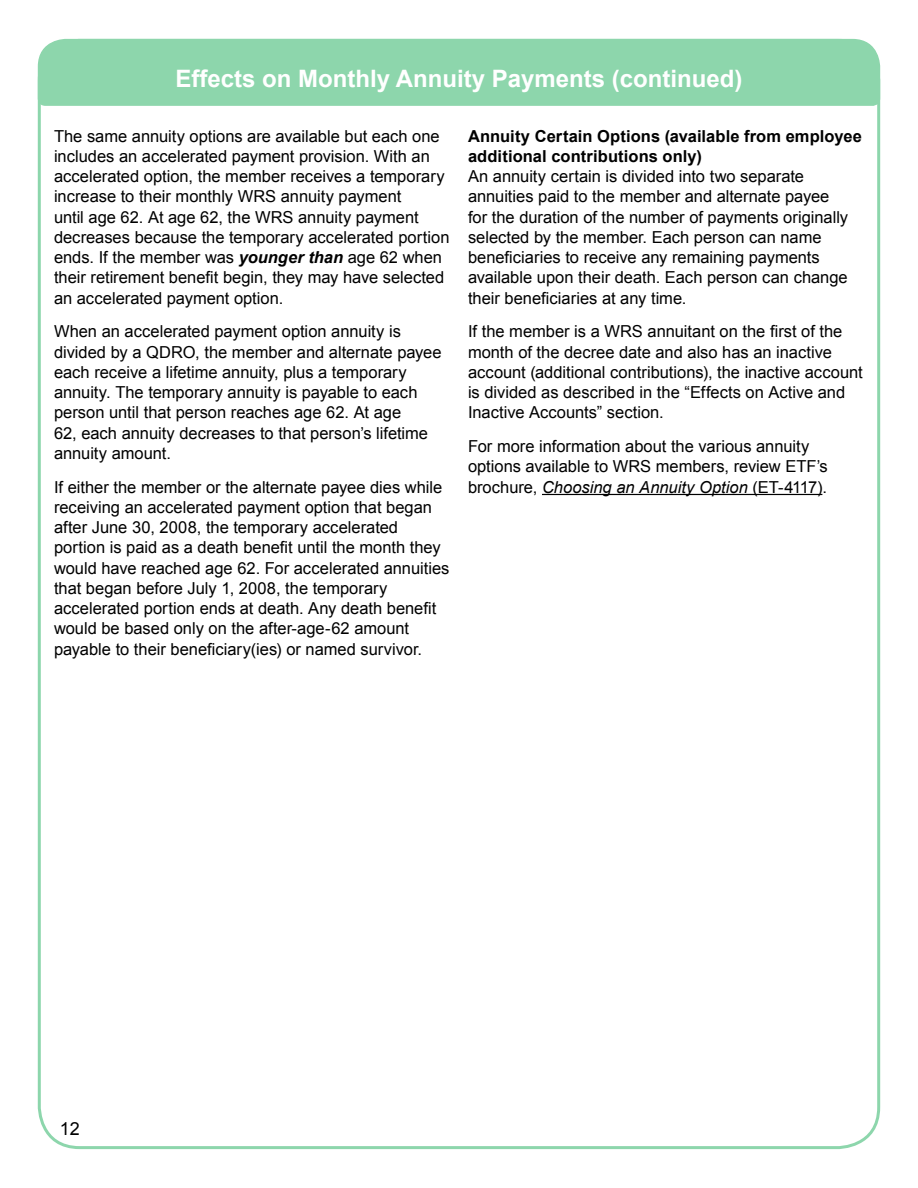
<style>
.page{position:relative;width:918px;height:1188px;background:#fff}
.page>*{position:absolute;margin:0;border:0;box-sizing:border-box;transform-origin:0 0}
.Headline{font:700 24px "Arial";color:#fff}
.t1{font:18px "Arial";color:#000}
.Text{font:16.5px/20.2px "Arial";color:#000}
.Text-2{font:700 16.5px/20.2px "Arial";letter-spacing:.005em;color:#000}
.s1{font-weight:700;font-style:italic}
.s2{font-style:italic}
</style>
<div class="page">
<svg style="left:37px;top:38px;width:844px;height:69px;background:#95d9b2"></svg>
<hr style="left:542px;top:494px;width:280px;height:1px;background:#000">
<div style="left:101px;top:54px;width:716px;height:45px;background:#8dd6ac"></div>
<p class="Headline" style="left:175px;top:62px;width:569px">Effects on Monthly Annuity Payments (continued)</p>
<p class="Text" style="left:54px;top:126px;width:397px">The same annuity options are available but each one includes an accelerated payment provision. With an accelerated option, the member receives a temporary increase to their monthly WRS annuity payment<br>until age 62. At age 62, the WRS annuity payment decreases because the temporary accelerated portion ends. If the member was <span class="s1">younger than</span> age 62 when their retirement benefit begin, they may have selected an accelerated payment option.</p>
<p class="Text" style="left:54px;top:321px;width:389px">When an accelerated payment option annuity is divided by a QDRO, the member and alternate payee each receive a lifetime annuity, plus a temporary annuity. The temporary annuity is payable to each person until that person reaches age 62. At age<br>62, each annuity decreases to that person’s lifetime annuity amount.</p>
<p class="Text" style="left:54px;top:477px;width:397px">If either the member or the alternate payee dies while receiving an accelerated payment option that began after June 30, 2008, the temporary accelerated portion is paid as a death benefit until the month they would have reached age 62. For accelerated annuities that began before July 1, 2008, the temporary accelerated portion ends at death. Any death benefit would be based only on the after-age-62 amount payable to their beneficiary(ies) or named survivor.</p>
<p class="Text-2" style="left:468px;top:126px;width:395px">Annuity Certain Options (available from employee additional contributions only)</p>
<p class="Text" style="left:468px;top:166px;width:382px">An annuity certain is divided into two separate annuities paid to the member and alternate payee for the duration of the number of payments originally selected by the member. Each person can name beneficiaries to receive any remaining payments available upon their death. Each person can change their beneficiaries at any time.</p>
<p class="Text" style="left:468px;top:321px;width:396px">If the member is a WRS annuitant on the first of the month of the decree date and also has an inactive account (additional contributions), the inactive account is divided as described in the “Effects on Active and Inactive Accounts” section.</p>
<p class="Text" style="left:468px;top:436px;width:361px">For more information about the various annuity options available to WRS members, review ETF’s brochure, <span class="s2">Choosing an Annuity Option</span> (ET-4117).</p>
<p class="t1" style="left:60px;top:1116px;width:22px">12</p>
</div>
